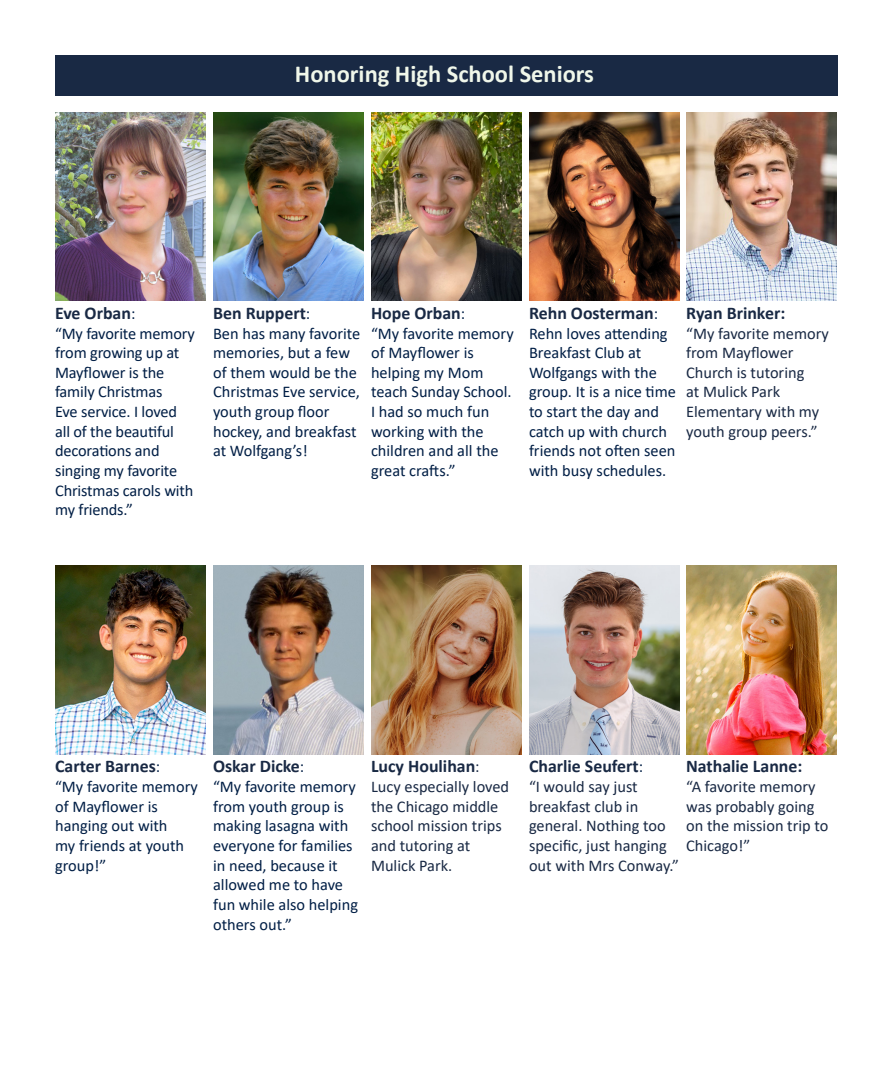
<style>
.page{position:relative;width:882px;height:1071px;background:#fff}
.page>*{position:absolute;margin:0;border:0;box-sizing:border-box;transform-origin:0 0}
.E_-_Title{font:700 24.5px "Calibri";color:#f0f7ea}
.MAN_TEXT_-_Center_13{font:700 17.85px "Calibri";color:#192944}
.MAN_TEXT_-_Center_13-2{font:16.45px/19.6px "Calibri";color:#001e45}
.MAN_TEXT_-_Center_13-3{font:16.45px/19.6px "Calibri";color:#192944}
.s1{font-weight:400;font-size:16.45px;color:#001e45}
.s2{font-weight:400;font-size:16.45px}
</style>
<div class="page">
<div style="left:55px;top:55px;width:783px;height:41px;background:#192944"></div>
<img style="left:55px;top:112px;width:151px;height:189px">
<img style="left:213px;top:112px;width:151px;height:189px">
<img style="left:371px;top:112px;width:151px;height:189px">
<img style="left:529px;top:112px;width:151px;height:189px">
<img style="left:55px;top:566px;width:151px;height:189px">
<img style="left:213px;top:566px;width:151px;height:189px">
<img style="left:371px;top:566px;width:151px;height:189px">
<img style="left:686px;top:112px;width:151px;height:189px">
<img style="left:529px;top:566px;width:151px;height:189px">
<img style="left:686px;top:566px;width:151px;height:189px">
<p class="E_-_Title" style="left:295px;top:57px;width:301px">Honoring High School Seniors</p>
<p class="MAN_TEXT_-_Center_13" style="left:55px;top:300px;width:82px">Eve Orban<span class="s1">:</span></p>
<p class="MAN_TEXT_-_Center_13-2" style="left:55px;top:323px;width:141px">“My favorite memory from growing up at<br>Mayflower is the family Christmas<br>Eve service. I loved all of the beautiful decorations and singing my favorite<br>Christmas carols with my friends.”</p>
<p class="MAN_TEXT_-_Center_13" style="left:213px;top:300px;width:99px">Ben Ruppert<span class="s1">:</span></p>
<p class="MAN_TEXT_-_Center_13-2" style="left:213px;top:323px;width:149px">Ben has many favorite memories, but a few of them would be the<br>Christmas Eve service, youth group floor hockey, and breakfast at Wolfgang’s!</p>
<p class="MAN_TEXT_-_Center_13" style="left:371px;top:300px;width:96px">Hope Orban<span class="s1">:</span></p>
<p class="MAN_TEXT_-_Center_13-2" style="left:371px;top:323px;width:144px">“My favorite memory of Mayflower is helping my Mom teach Sunday School.<br>I had so much fun working with the children and all the great crafts.”</p>
<p class="MAN_TEXT_-_Center_13" style="left:529px;top:300px;width:131px">Rehn Oosterman<span class="s1">:</span></p>
<p class="MAN_TEXT_-_Center_13-2" style="left:529px;top:323px;width:148px">Rehn loves attending<br>Breakfast Club at<br>Wolfgangs with the group. It is a nice time to start the day and catch up with church friends not often seen with busy schedules.</p>
<p class="MAN_TEXT_-_Center_13" style="left:686px;top:300px;width:101px">Ryan Brinker:</p>
<p class="MAN_TEXT_-_Center_13-3" style="left:686px;top:323px;width:144px">“My favorite memory from Mayflower<br>Church is tutoring<br>at Mulick Park<br>Elementary with my youth group peers.”</p>
<p class="MAN_TEXT_-_Center_13" style="left:55px;top:754px;width:107px">Carter Barnes<span class="s1">:</span></p>
<p class="MAN_TEXT_-_Center_13-2" style="left:55px;top:776px;width:144px">“My favorite memory of Mayflower is hanging out with<br>my friends at youth group!”</p>
<p class="MAN_TEXT_-_Center_13" style="left:213px;top:754px;width:93px">Oskar Dicke<span class="s1">:</span></p>
<p class="MAN_TEXT_-_Center_13-2" style="left:213px;top:776px;width:146px">“My favorite memory from youth group is making lasagna with everyone for families in need, because it allowed me to have fun while also helping others out.”</p>
<p class="MAN_TEXT_-_Center_13" style="left:371px;top:754px;width:110px">Lucy Houlihan<span class="s2">:</span></p>
<p class="MAN_TEXT_-_Center_13-3" style="left:371px;top:776px;width:140px">Lucy especially loved the Chicago middle school mission trips and tutoring at<br>Mulick Park.</p>
<p class="MAN_TEXT_-_Center_13" style="left:529px;top:754px;width:116px">Charlie Seufert<span class="s1">:</span></p>
<p class="MAN_TEXT_-_Center_13-3" style="left:529px;top:776px;width:152px">“I would say just breakfast club in general. Nothing too specific, just hanging out with Mrs Conway.”</p>
<p class="MAN_TEXT_-_Center_13" style="left:686px;top:754px;width:118px">Nathalie Lanne:</p>
<p class="MAN_TEXT_-_Center_13-3" style="left:686px;top:776px;width:144px">“A favorite memory was probably going on the mission trip to<br>Chicago!”</p>
</div>
